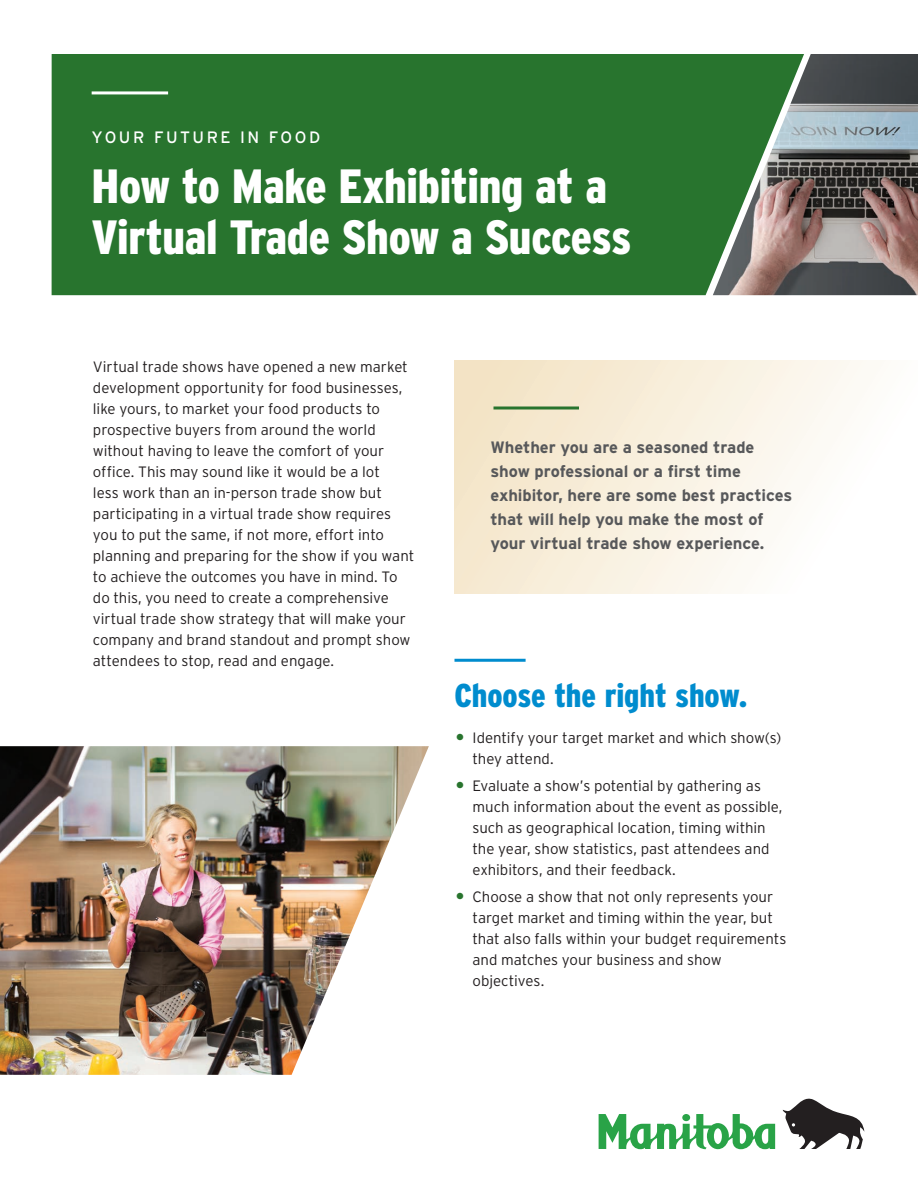
<style>
.page{position:relative;width:918px;height:1188px;background:#fff}
.page>*{position:absolute;margin:0;border:0;box-sizing:border-box;transform-origin:0 0}
.main_title{font:900 condensed 48px/51px "Interstate";letter-spacing:-.005em;color:#fff}
.BlueSub_with_rule{font:900 condensed 33px "Interstate";letter-spacing:-.005em;color:#008cce}
.text{font:700 16.5px/24px "Interstate";letter-spacing:-.005em;color:#57585a}
.t1{font:16.5px "Interstate";letter-spacing:.15em;color:#fff}
.text-2{font:300 15px/21px "Interstate";color:#231f20}
.bullit{font:300 15px/21px "Interstate";color:#231f20}
.s1{font-size:30px;color:#28742e}
</style>
<div class="page">
<div style="left:454px;top:360px;width:464px;height:234px;background:linear-gradient(to right,#f4e5c7,#fff)"></div>
<svg style="left:494px;top:406px;width:85px;height:4px"></svg>
<div style="left:52px;top:54px;width:661px;height:241px;background:#28742e"></div>
<hr style="left:92px;top:91px;width:76px;height:3px;background:#fff">
<img style="left:713px;top:54px;width:205px;height:241px">
<hr style="left:454px;top:659px;width:72px;height:3px;background:#008cce">
<img style="left:0;top:746px;width:429px;height:329px">
<svg style="left:782px;top:1098px;width:82px;height:51px"></svg>
<svg style="left:599px;top:1114px;width:176px;height:35px"></svg>
<div style="left:682px;top:1114px;width:8px;height:7px;background:#29a347;border-radius:50%"></div>
<p class="t1" style="left:92px;top:127px;width:230px">YOUR FUTURE IN FOOD</p>
<h1 class="main_title" style="left:92px;top:160px;width:541px">How to Make Exhibiting at a<br>Virtual Trade Show a Success</h1>
<p class="text-2" style="left:93px;top:356px;width:323px">Virtual trade shows have opened a new market development opportunity for food businesses, like yours, to market your food products to prospective buyers from around the world without having to leave the comfort of your office. This may sound like it would be a lot<br>less work than an in-person trade show but participating in a virtual trade show requires you to put the same, if not more, effort into planning and preparing for the show if you want to achieve the outcomes you have in mind. To do this, you need to create a comprehensive virtual trade show strategy that will make your company and brand standout and prompt show attendees to stop, read and engage.</p>
<p class="text" style="left:490px;top:435px;width:303px">Whether you are a seasoned trade show professional or a first time exhibitor, here are some best practices that will help you make the most of your virtual trade show experience.</p>
<h2 class="BlueSub_with_rule" style="left:454px;top:677px;width:294px">Choose the right show.</h2>
<p class="bullit" style="left:472px;top:727px;width:310px;text-indent:-18px"><span class="s1">•</span> Identify your target market and which show(s) they attend.</p>
<p class="bullit" style="left:472px;top:775px;width:312px;text-indent:-18px"><span class="s1">•</span> Evaluate a show’s potential by gathering as much information about the event as possible, such as geographical location, timing within the year, show statistics, past attendees and exhibitors, and their feedback.</p>
<p class="bullit" style="left:472px;top:886px;width:315px;text-indent:-18px"><span class="s1">•</span> Choose a show that not only represents your target market and timing within the year, but that also falls within your budget requirements and matches your business and show objectives.</p>
</div>
